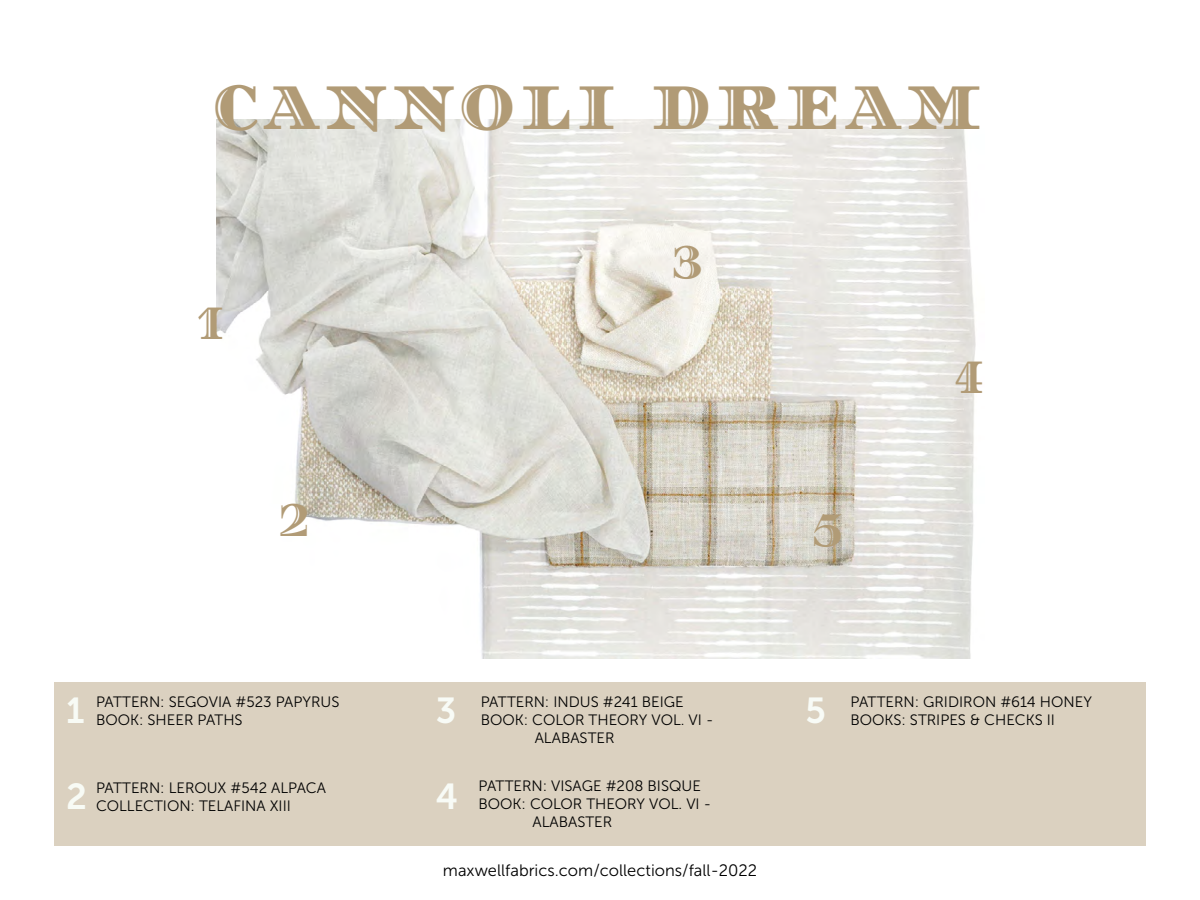
<style>
.page{position:relative;width:1200px;height:900px;background:#fff}
.page>*{position:absolute;margin:0;border:0;box-sizing:border-box;transform-origin:0 0}
.t1{font:76.2px "Diplomata SC";letter-spacing:.14em;color:#b19b76;scale:.6 1}
.t2{font:48.3px "Diplomata SC";color:#b19b76;scale:.6 1}
.t3{font:36px "Museo Sans 700";color:#f8fbf6}
.t4{font:36px "Museo Sans 700";color:#f8fbf5}
.t5{font:16.5px "Museo Sans 300";color:#000}
.t6{font:15px/18px "Museo Sans 300";color:#000}
</style>
<div class="page">
<img style="left:216px;top:120px;width:760px;height:539px">
<div style="left:54px;top:682px;width:1092px;height:164px;background:#dbd1c0"></div>
<h1 class="t1" style="left:215px;top:58px;width:1278px">cannoli dream</h1>
<h2 class="t2" style="left:197px;top:294px;width:47px">1</h2>
<h2 class="t2" style="left:279px;top:491px;width:51px">2</h2>
<h2 class="t2" style="left:673px;top:233px;width:51px">3</h2>
<h2 class="t2" style="left:813px;top:501px;width:51px">5</h2>
<h2 class="t2" style="left:954px;top:348px;width:51px">4</h2>
<h3 class="t4" style="left:66px;top:691px;width:20px">1</h3>
<p class="t6" style="left:96px;top:693px;width:245px">PATTERN: SEGOVIA #523 PAPYRUS<br>BOOK: SHEER PATHS</p>
<h3 class="t4" style="left:66px;top:777px;width:22px">2</h3>
<p class="t6" style="left:96px;top:779px;width:232px">PATTERN: LEROUX #542 ALPACA<br>COLLECTION: TELAFINA XIII</p>
<p class="t6" style="left:481px;top:693px;width:205px">PATTERN: INDUS #241 BEIGE</p>
<p class="t6" style="left:481px;top:711px;width:234px">BOOK: COLOR THEORY VOL. VI -</p>
<p class="t6" style="left:535px;top:729px;width:81px">ALABASTER</p>
<p class="t6" style="left:478px;top:777px;width:224px">PATTERN: VISAGE #208 BISQUE</p>
<p class="t6" style="left:478px;top:795px;width:234px">BOOK: COLOR THEORY VOL. VI -</p>
<p class="t6" style="left:532px;top:813px;width:81px">ALABASTER</p>
<p class="t5" style="left:443px;top:862px;width:316px">maxwellfabrics.com/collections/fall-2022</p>
<h3 class="t3" style="left:436px;top:691px;width:22px">3</h3>
<h3 class="t3" style="left:436px;top:777px;width:24px">4</h3>
<h3 class="t3" style="left:806px;top:691px;width:22px">5</h3>
<p class="t6" style="left:850px;top:693px;width:243px">PATTERN: GRIDIRON #614 HONEY</p>
<p class="t6" style="left:850px;top:711px;width:206px">BOOKS: STRIPES &amp; CHECKS II</p>
</div>
